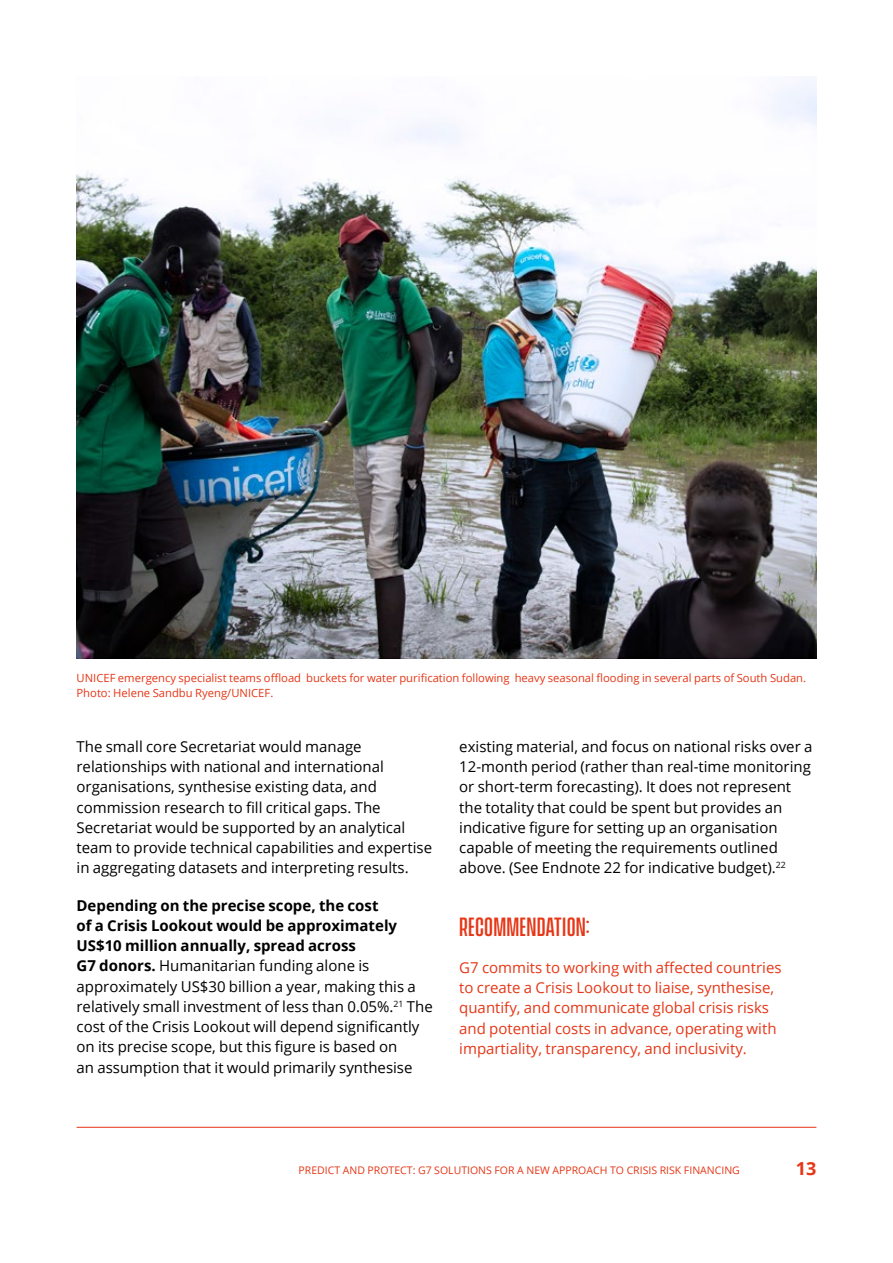
<style>
.page{position:relative;width:893px;height:1263px;background:#fff}
.page>*{position:absolute;margin:0;border:0;box-sizing:border-box;transform-origin:0 0}
.t1{font:500 24px "Vanguard CF";letter-spacing:.01em;color:#e63616}
.t2{font:700 18px "Open Sans";color:#e63616}
.t3{font:15px/20.2px "Open Sans";color:#000}
.t4{font:15px/20.2px "Open Sans";color:#e63616}
.t5{font:11.25px/15px "Open Sans";color:#e63616}
.t6{font:10.5px "Open Sans";color:#e63616}
.s1{font-weight:700}
</style>
<div class="page">
<hr style="left:77px;top:1127px;width:739px;height:1px;background:#e63616">
<img style="left:77px;top:80px;width:739px;height:579px">
<p class="t5" style="left:77px;top:670px;width:731px">UNICEF emergency specialist teams offload buckets for water purification following heavy seasonal flooding in several parts of South Sudan.<br>Photo: Helene Sandbu Ryeng/UNICEF.</p>
<p class="t3" style="left:77px;top:736px;width:357px">The small core Secretariat would manage relationships with national and international organisations, synthesise existing data, and commission research to fill critical gaps. The Secretariat would be supported by an analytical team to provide technical capabilities and expertise in aggregating datasets and interpreting results.</p>
<p class="t3" style="left:77px;top:895px;width:358px"><span class="s1">Depending on the precise scope, the cost<br>of a Crisis Lookout would be approximately US$10 million annually, spread across<br>G7 donors.</span> Humanitarian funding alone is approximately US$30 billion a year, making this a relatively small investment of less than 0.05%.<sup>21</sup> The cost of the Crisis Lookout will depend significantly on its precise scope, but this figure is based on<br>an assumption that it would primarily synthesise</p>
<p class="t3" style="left:459px;top:736px;width:355px">existing material, and focus on national risks over a 12-month period (rather than real-time monitoring or short-term forecasting). It does not represent the totality that could be spent but provides an indicative figure for setting up an organisation capable of meeting the requirements outlined above. (See Endnote 22 for indicative budget).<sup>22</sup></p>
<h1 class="t1" style="left:459px;top:912px;width:132px">RECOMMENDATION:</h1>
<p class="t4" style="left:459px;top:957px;width:324px">G7 commits to working with affected countries to create a Crisis Lookout to liaise, synthesise, quantify, and communicate global crisis risks and potential costs in advance, operating with impartiality, transparency, and inclusivity.</p>
<p class="t6" style="left:299px;top:1163px;width:443px">PREDICT AND PROTECT: G7 SOLUTIONS FOR A NEW APPROACH TO CRISIS RISK FINANCING</p>
<p class="t2" style="left:796px;top:1155px;width:22px">13</p>
</div>
